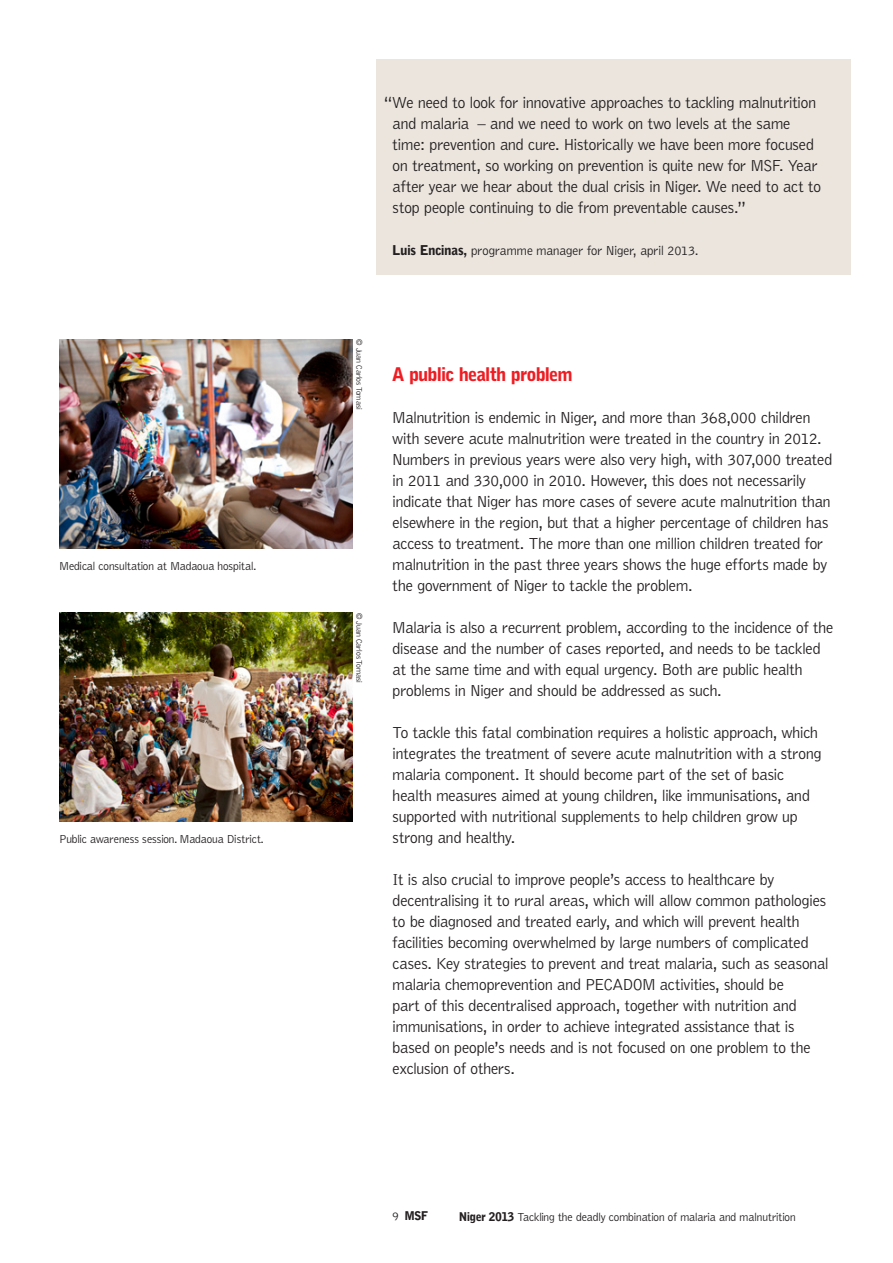
<style>
.page{position:relative;width:893px;height:1263px;background:#fff}
.page>*{position:absolute;margin:0;border:0;box-sizing:border-box;transform-origin:0 0}
.Titulos_rojo{font:900 18.75px "Bell MSFE";letter-spacing:-.01em;color:#ee1d23}
.Texto{font:300 16.5px/21px "Bell MSFE";color:#231f20}
.Texto-2{font:300 13.5px "Bell MSFE";letter-spacing:.005em;color:#231f20}
.Nota{font:300 12px "Bell MSFE";color:#231f20}
.t1{font:900 12px "Bell MSFE";color:#231f20}
.Nota-2{font:300 8.25px "Bell MSFE";color:#231f20}
.s1{font-weight:900}
.s2{font-weight:300}
</style>
<div class="page">
<div style="left:376px;top:60px;width:474px;height:215px;background:#ebe5de"></div>
<img style="left:60px;top:339px;width:292px;height:209px">
<img style="left:60px;top:613px;width:292px;height:209px">
<p class="Nota" style="left:60px;top:559px;width:198px">Medical consultation at Madaoua hospital.</p>
<p class="Nota" style="left:60px;top:832px;width:206px">Public awareness session. Madaoua District.</p>
<p class="Texto" style="left:393px;top:92px;width:430px;text-indent:-9px">“We need to look for innovative approaches to tackling malnutrition and malaria – and we need to work on two levels at the same time: prevention and cure. Historically we have been more focused on treatment, so working on prevention is quite new for MSF. Year after year we hear about the dual crisis in Niger. We need to act to stop people continuing to die from preventable causes.”</p>
<p class="Texto-2" style="left:393px;top:243px;width:307px"><span class="s1">Luis Encinas,</span> programme manager for Niger, april 2013.</p>
<p class="Nota-2" style="left:364px;top:339px;width:72px;rotate:90deg">© Juan Carlos Tomasi</p>
<p class="Nota-2" style="left:364px;top:613px;width:72px;rotate:90deg">© Juan Carlos Tomasi</p>
<p class="Titulos_rojo" style="left:393px;top:363px;width:181px">A public health problem</p>
<p class="Texto" style="left:393px;top:407px;width:441px">Malnutrition is endemic in Niger, and more than 368,000 children with severe acute malnutrition were treated in the country in 2012.<br>Numbers in previous years were also very high, with 307,000 treated in 2011 and 330,000 in 2010. However, this does not necessarily indicate that Niger has more cases of severe acute malnutrition than elsewhere in the region, but that a higher percentage of children has access to treatment. The more than one million children treated for malnutrition in the past three years shows the huge efforts made by the government of Niger to tackle the problem.</p>
<p class="Texto" style="left:393px;top:617px;width:442px">Malaria is also a recurrent problem, according to the incidence of the disease and the number of cases reported, and needs to be tackled at the same time and with equal urgency. Both are public health problems in Niger and should be addressed as such.</p>
<p class="Texto" style="left:393px;top:722px;width:430px">To tackle this fatal combination requires a holistic approach, which integrates the treatment of severe acute malnutrition with a strong malaria component. It should become part of the set of basic health measures aimed at young children, like immunisations, and supported with nutritional supplements to help children grow up strong and healthy.</p>
<p class="Texto" style="left:393px;top:869px;width:437px">It is also crucial to improve people’s access to healthcare by decentralising it to rural areas, which will allow common pathologies to be diagnosed and treated early, and which will prevent health facilities becoming overwhelmed by large numbers of complicated cases. Key strategies to prevent and treat malaria, such as seasonal malaria chemoprevention and PECADOM activities, should be<br>part of this decentralised approach, together with nutrition and immunisations, in order to achieve integrated assistance that is based on people’s needs and is not focused on one problem to the exclusion of others.</p>
<p class="t1" style="left:393px;top:1209px;width:37px"><span class="s2">9</span> MSF</p>
<p class="Nota" style="left:459px;top:1210px;width:338px"><span class="s1">Niger 2013</span> Tackling the deadly combination of malaria and malnutrition</p>
</div>
